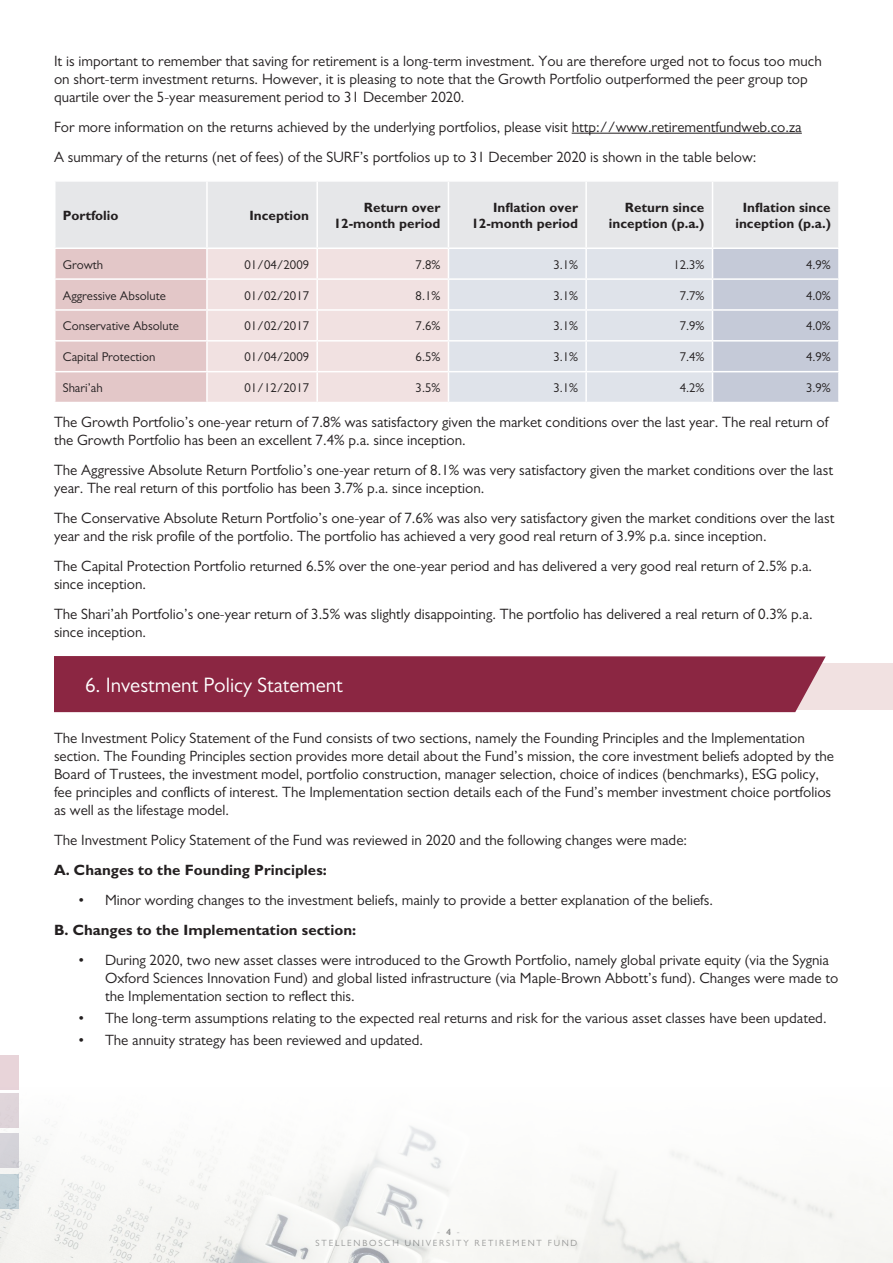
<style>
.page{position:relative;width:893px;height:1263px;background:#fff}
.page>*{position:absolute;margin:0;border:0;box-sizing:border-box;transform-origin:0 0}
.t1{font:21px "Gill Sans";color:#fff}
.List_Paragraph{font:15px/18px "Gill Sans";color:#231f20}
.List_Paragraph-2{font:700 15px "Gill Sans";color:#231f20}
.t2{font:700 13.5px/16.2px "Gill Sans";color:#231f20;text-align:right}
.t3{font:12.75px "Gill Sans";color:#231f20}
.t4{font:9px/10.8px "Gill Sans";letter-spacing:.2em;color:#6c6d70;text-align:center}
.s1{font-weight:700}
</style>
<div class="page">
<hr style="left:572px;top:133px;width:230px;height:1px;background:#231f20">
<div style="left:56px;top:182px;width:782px;height:65px;background:#e6e7e9"></div>
<hr style="left:206px;top:182px;width:2px;height:65px;background:#fff">
<hr style="left:316px;top:182px;width:2px;height:65px;background:#fff">
<hr style="left:448px;top:182px;width:1px;height:65px;background:#fff">
<hr style="left:585px;top:182px;width:2px;height:65px;background:#fff">
<hr style="left:712px;top:182px;width:1px;height:65px;background:#fff">
<svg style="left:55px;top:249px;width:784px;height:153px;background:#e2dadf"></svg>
<hr style="left:838px;top:342px;width:2px;height:29px;background:#fff">
<hr style="left:54px;top:371px;width:153px;height:1px;background:#fff">
<hr style="left:54px;top:372px;width:2px;height:30px;background:#fff">
<hr style="left:207px;top:371px;width:110px;height:1px;background:#fff">
<hr style="left:206px;top:372px;width:2px;height:30px;background:#fff">
<hr style="left:317px;top:371px;width:131px;height:1px;background:#fff">
<hr style="left:316px;top:372px;width:2px;height:30px;background:#fff">
<hr style="left:448px;top:371px;width:138px;height:1px;background:#fff">
<hr style="left:448px;top:372px;width:1px;height:30px;background:#fff">
<hr style="left:586px;top:371px;width:126px;height:1px;background:#fff">
<hr style="left:585px;top:372px;width:2px;height:30px;background:#fff">
<hr style="left:712px;top:371px;width:128px;height:1px;background:#fff">
<hr style="left:712px;top:372px;width:1px;height:30px;background:#fff">
<hr style="left:838px;top:372px;width:2px;height:30px;background:#fff">
<div style="left:757px;top:663px;width:136px;height:46px;background:#f1e1e1"></div>
<div style="left:54px;top:656px;width:772px;height:56px;background:#8b2642"></div>
<img style="left:0;top:1089px;width:893px;height:174px">
<div style="left:0;top:1093px;width:19px;height:35px;background:#ded4da"></div>
<div style="left:0;top:1133px;width:19px;height:35px;background:#d3d2d8"></div>
<svg style="left:0;top:1174px;width:19px;height:35px"></svg>
<div style="left:0;top:1054px;width:19px;height:35px;background:#e8d4d9"></div>
<p class="List_Paragraph" style="left:54px;top:52px;width:769px">It is important to remember that saving for retirement is a long-term investment. You are therefore urged not to focus too much on short-term investment returns. However, it is pleasing to note that the Growth Portfolio outperformed the peer group top quartile over the 5-year measurement period to 31 December 2020.</p>
<p class="List_Paragraph" style="left:54px;top:118px;width:749px">For more information on the returns achieved by the underlying portfolios, please visit http://www.retirementfundweb.co.za</p>
<p class="List_Paragraph" style="left:54px;top:148px;width:704px">A summary of the returns (net of fees) of the SURF’s portfolios up to 31 December 2020 is shown in the table below:</p>
<p class="t2" style="left:63px;top:207px;width:57px">Portfolio</p>
<p class="t2" style="left:249px;top:207px;width:61px">Inception</p>
<p class="t2" style="left:334px;top:199px;width:108px">Return over<br>12-month period</p>
<p class="t2" style="left:471px;top:199px;width:108px">Inflation over<br>12-month period</p>
<p class="t2" style="left:609px;top:199px;width:97px">Return since inception (p.a.)</p>
<p class="t2" style="left:735px;top:199px;width:97px;text-align:center">Inflation since inception (p.a.)</p>
<p class="t3" style="left:63px;top:257px;width:42px">Growth</p>
<p class="t3" style="left:245px;top:257px;width:66px">01/04/2009</p>
<p class="t3" style="left:416px;top:257px;width:26px">7.8%</p>
<p class="t3" style="left:553px;top:257px;width:26px">3.1%</p>
<p class="t3" style="left:673px;top:257px;width:33px">12.3%</p>
<p class="t3" style="left:806px;top:257px;width:26px">4.9%</p>
<p class="t3" style="left:63px;top:288px;width:104px">Aggressive Absolute</p>
<p class="t3" style="left:245px;top:288px;width:66px">01/02/2017</p>
<p class="t3" style="left:416px;top:288px;width:26px">8.1%</p>
<p class="t3" style="left:553px;top:288px;width:26px">3.1%</p>
<p class="t3" style="left:680px;top:288px;width:26px">7.7%</p>
<p class="t3" style="left:806px;top:288px;width:26px">4.0%</p>
<p class="t3" style="left:63px;top:319px;width:118px">Conservative Absolute</p>
<p class="t3" style="left:245px;top:319px;width:66px">01/02/2017</p>
<p class="t3" style="left:416px;top:319px;width:26px">7.6%</p>
<p class="t3" style="left:553px;top:319px;width:26px">3.1%</p>
<p class="t3" style="left:680px;top:319px;width:26px">7.9%</p>
<p class="t3" style="left:806px;top:319px;width:26px">4.0%</p>
<p class="t3" style="left:63px;top:350px;width:94px">Capital Protection</p>
<p class="t3" style="left:245px;top:350px;width:66px">01/04/2009</p>
<p class="t3" style="left:416px;top:350px;width:26px">6.5%</p>
<p class="t3" style="left:553px;top:350px;width:26px">3.1%</p>
<p class="t3" style="left:680px;top:350px;width:26px">7.4%</p>
<p class="t3" style="left:806px;top:350px;width:26px">4.9%</p>
<p class="t3" style="left:63px;top:381px;width:41px">Shari’ah</p>
<p class="t3" style="left:245px;top:381px;width:66px">01/12/2017</p>
<p class="t3" style="left:416px;top:381px;width:26px">3.5%</p>
<p class="t3" style="left:553px;top:381px;width:26px">3.1%</p>
<p class="t3" style="left:680px;top:381px;width:26px">4.2%</p>
<p class="t3" style="left:806px;top:381px;width:26px">3.9%</p>
<p class="List_Paragraph" style="left:54px;top:413px;width:776px">The Growth Portfolio’s one-year return of 7.8% was satisfactory given the market conditions over the last year. The real return of the Growth Portfolio has been an excellent 7.4% p.a. since inception.</p>
<p class="List_Paragraph" style="left:54px;top:461px;width:781px">The Aggressive Absolute Return Portfolio’s one-year return of 8.1% was very satisfactory given the market conditions over the last year. The real return of this portfolio has been 3.7% p.a. since inception.</p>
<p class="List_Paragraph" style="left:54px;top:509px;width:782px">The Conservative Absolute Return Portfolio’s one-year of 7.6% was also very satisfactory given the market conditions over the last year and the risk profile of the portfolio. The portfolio has achieved a very good real return of 3.9% p.a. since inception.</p>
<p class="List_Paragraph" style="left:54px;top:557px;width:760px">The Capital Protection Portfolio returned 6.5% over the one-year period and has delivered a very good real return of 2.5% p.a. since inception.</p>
<p class="List_Paragraph" style="left:54px;top:605px;width:760px">The Shari’ah Portfolio’s one-year return of 3.5% was slightly disappointing. The portfolio has delivered a real return of 0.3% p.a. since inception.</p>
<p class="t1" style="left:85px;top:673px;width:259px">6. Investment Policy Statement</p>
<p class="List_Paragraph" style="left:54px;top:729px;width:782px">The Investment Policy Statement of the Fund consists of two sections, namely the Founding Principles and the Implementation section. The Founding Principles section provides more detail about the Fund’s mission, the core investment beliefs adopted by the Board of Trustees, the investment model, portfolio construction, manager selection, choice of indices (benchmarks), ESG policy, fee principles and conflicts of interest. The Implementation section details each of the Fund’s member investment choice portfolios as well as the lifestage model.</p>
<p class="List_Paragraph" style="left:54px;top:830px;width:635px">The Investment Policy Statement of the Fund was reviewed in 2020 and the following changes were made:</p>
<p class="List_Paragraph-2" style="left:54px;top:860px;width:274px">A. Changes to the Founding Principles:</p>
<p class="List_Paragraph" style="left:78px;top:890px;width:636px">• Minor wording changes to the investment beliefs, mainly to provide a better explanation of the beliefs.</p>
<p class="List_Paragraph-2" style="left:54px;top:920px;width:304px">B. Changes to the Implementation section:</p>
<p class="List_Paragraph" style="left:105px;top:950px;width:735px;text-indent:-27px">• During 2020, two new asset classes were introduced to the Growth Portfolio, namely global private equity (via the Sygnia<br>Oxford Sciences Innovation Fund) and global listed infrastructure (via Maple-Brown Abbott’s fund). Changes were made to the Implementation section to reflect this.</p>
<p class="List_Paragraph" style="left:78px;top:1009px;width:750px">• The long-term assumptions relating to the expected real returns and risk for the various asset classes have been updated.</p>
<p class="List_Paragraph" style="left:78px;top:1031px;width:347px">• The annuity strategy has been reviewed and updated.</p>
<p class="t4" style="left:316px;top:1227px;width:263px">- <span class="s1">4</span> -<br>STELLENBOSCH UNIVERSITY RETIREMENT FUND</p>
</div>
